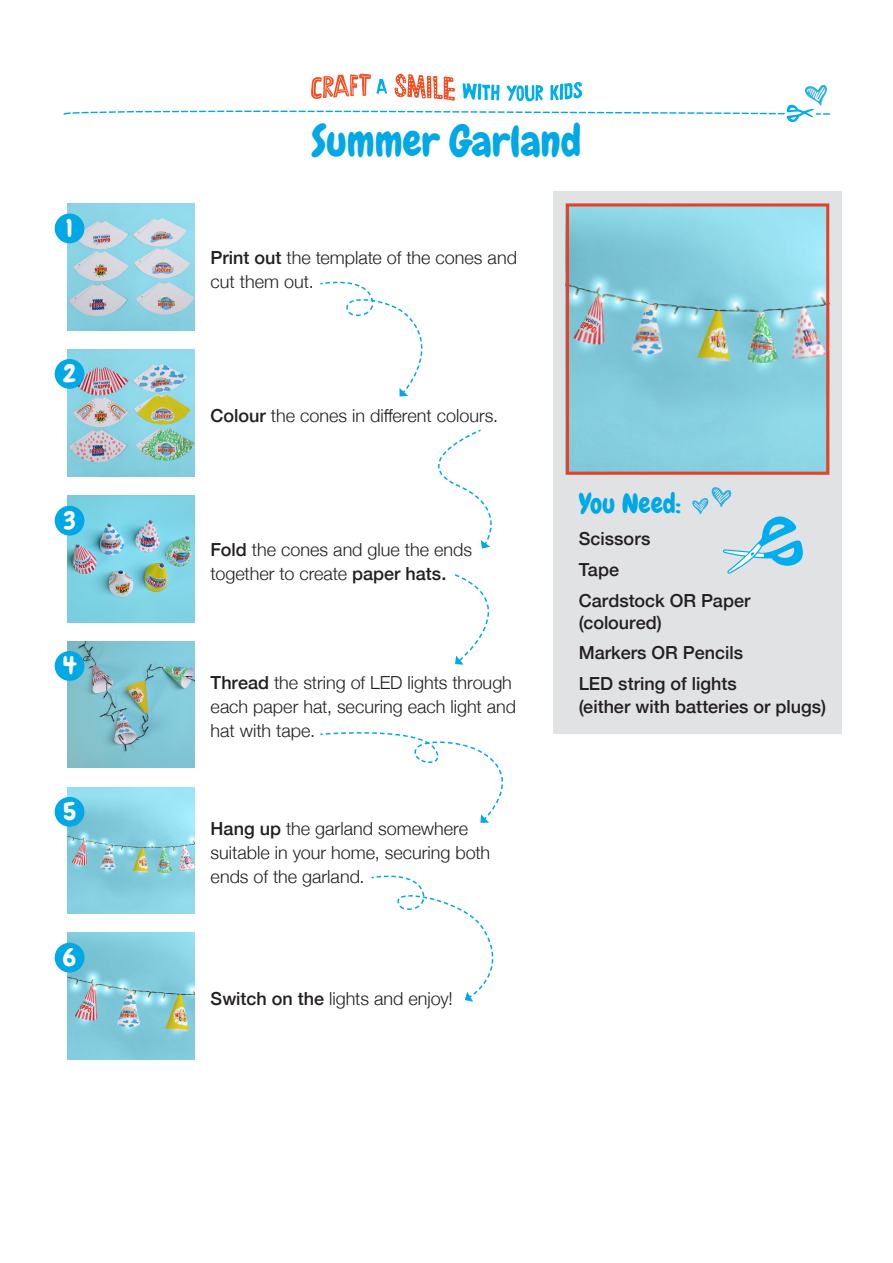
<style>
.page{position:relative;width:893px;height:1263px;background:#fff}
.page>*{position:absolute;margin:0;border:0;box-sizing:border-box;transform-origin:0 0}
.t1{font:42.75px "Chewy";letter-spacing:-.005em;color:#00a8e5}
.t2{font:27px "Chewy";color:#00a8e5}
.t3{font:25.2px "Chewy";color:#fff}
.instructions{font:300 18px/24px "Helvetica Neue";color:#231f20}
.t4{font:500 18px/22.5px "Helvetica Neue";color:#231f20}
.s1{font-weight:500}
</style>
<div class="page">
<svg style="left:63px;top:74px;width:768px;height:48px"></svg>
<img style="left:68px;top:349px;width:127px;height:127px">
<div style="left:554px;top:191px;width:288px;height:543px;background:#e1e2e4"></div>
<img style="left:570px;top:207px;width:255px;height:264px">
<div style="left:566px;top:203px;width:263px;height:272px;border:3px solid #ef3e22"></div>
<div style="left:55px;top:359px;width:29px;height:30px;background:#00a8e5;border-radius:50%"></div>
<img style="left:68px;top:495px;width:127px;height:127px">
<div style="left:55px;top:506px;width:29px;height:29px;background:#00a8e5;border-radius:50%"></div>
<img style="left:68px;top:641px;width:127px;height:127px">
<div style="left:55px;top:651px;width:29px;height:30px;background:#00a8e5;border-radius:50%"></div>
<img style="left:68px;top:787px;width:127px;height:127px">
<div style="left:55px;top:797px;width:29px;height:30px;background:#00a8e5;border-radius:50%"></div>
<img style="left:68px;top:933px;width:127px;height:127px">
<div style="left:55px;top:943px;width:29px;height:29px;background:#00a8e5;border-radius:50%"></div>
<svg style="left:320px;top:732px;width:183px;height:91px"></svg>
<svg style="left:320px;top:281px;width:103px;height:116px"></svg>
<svg style="left:437px;top:429px;width:55px;height:119px"></svg>
<img style="left:68px;top:203px;width:127px;height:127px">
<div style="left:55px;top:214px;width:29px;height:29px;background:#00a8e5;border-radius:50%"></div>
<svg style="left:692px;top:487px;width:111px;height:87px"></svg>
<svg style="left:454px;top:574px;width:36px;height:91px"></svg>
<svg style="left:371px;top:875px;width:123px;height:127px"></svg>
<p class="t3" style="left:66px;top:212px;width:8px">1</p>
<p class="t3" style="left:63px;top:358px;width:14px">2</p>
<p class="t3" style="left:63px;top:504px;width:14px">3</p>
<p class="t3" style="left:63px;top:650px;width:15px">4</p>
<p class="t3" style="left:63px;top:795px;width:14px">5</p>
<p class="t3" style="left:63px;top:941px;width:15px">6</p>
<p class="t1" style="left:311px;top:114px;width:271px">Summer Garland</p>
<p class="instructions" style="left:211px;top:244px;width:308px"><span class="s1">Print out</span> the template of the cones and cut them out.</p>
<p class="instructions" style="left:211px;top:402px;width:289px"><span class="s1">Colour</span> the cones in different colours.</p>
<p class="instructions" style="left:211px;top:536px;width:263px"><span class="s1">Fold</span> the cones and glue the ends together to create <span class="s1">paper hats.</span></p>
<p class="instructions" style="left:211px;top:670px;width:307px"><span class="s1">Thread</span> the string of LED lights through each paper hat, securing each light and hat with tape.</p>
<p class="instructions" style="left:211px;top:815px;width:281px"><span class="s1">Hang up</span> the garland somewhere suitable in your home, securing both ends of the garland.</p>
<p class="instructions" style="left:211px;top:985px;width:244px"><span class="s1">Switch on the</span> lights and enjoy!</p>
<p class="t2" style="left:579px;top:487px;width:104px">You Need:</p>
<p class="t4" style="left:579px;top:525px;width:73px">Scissors</p>
<p class="t4" style="left:579px;top:556px;width:42px">Tape</p>
<p class="t4" style="left:579px;top:587px;width:173px">Cardstock OR Paper (coloured)</p>
<p class="t4" style="left:579px;top:640px;width:166px">Markers OR Pencils</p>
<p class="t4" style="left:579px;top:671px;width:249px">LED string of lights<br>(either with batteries or plugs)</p>
</div>
